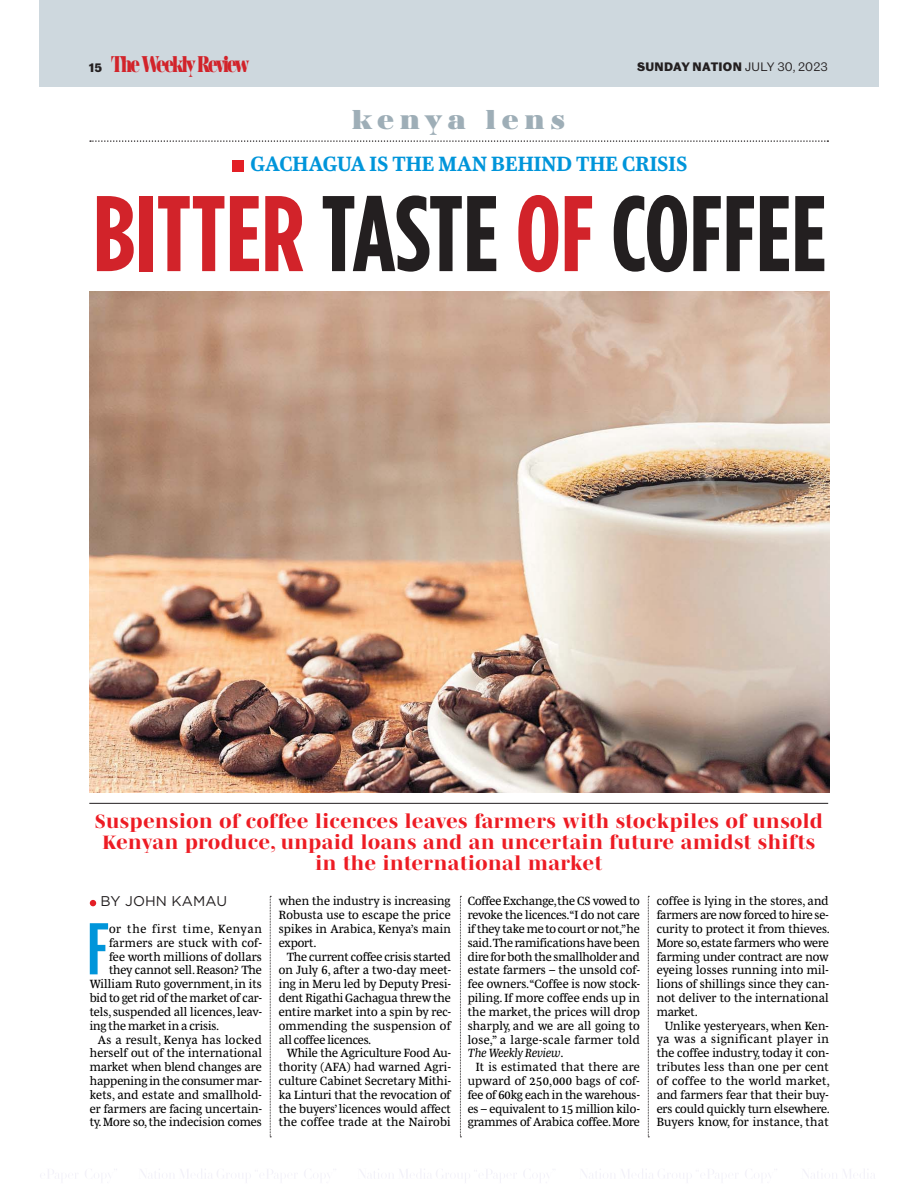
<style>
.page{position:relative;width:918px;height:1188px;background:#fff}
.page>*{position:absolute;margin:0;border:0;box-sizing:border-box;transform-origin:0 0}
.t1{font:700 107.25px "Gotham Condensed";color:#231f20}
.t2{font:600 67.35px "Caslon Doric Condensed";color:#0095da}
.t3{font:900 28.2px "AW Conqueror Pro Didot S";letter-spacing:.2em;color:#9eaeb7}
.t4{font:900 23.55px "AW Conqueror Pro Didot";letter-spacing:-.125em;color:#d2232a;scale:.67 1}
.t5{font:700 21.15px "Mencken Pro Text";color:#0095da}
.t6{font:800 19.8px/21.1px "Mencken Pro Head";letter-spacing:.03em;color:#ed1c24;text-align:center}
.t7{font:14.1px "Gotham";letter-spacing:.01em;color:#231f20}
.t8{font:12.15px/13.8px "Mencken Pro Text";letter-spacing:.005em;color:#000;text-align:justify}
.t9{font:12.15px "Mencken Pro Text";letter-spacing:.025em;color:#000}
.t10{font:12.15px "Mencken Pro Text";letter-spacing:.055em;color:#000}
.t11{font:700 11.25px "Caslon Doric";letter-spacing:.03em;color:#231f20}
.s1{font-family:"Caslon Doric";font-weight:700;font-size:11.25px;color:#231f20}
.s2{font-weight:400}
.s3{color:#d2232a}
.s4{font-style:italic}
</style>
<div class="page">
<svg style="left:40px;top:1169px;width:36px;height:10px"></svg>
<svg style="left:85px;top:1169px;width:32px;height:9px"></svg>
<svg style="left:140px;top:1169px;width:158px;height:14px"></svg>
<svg style="left:304px;top:1169px;width:32px;height:9px"></svg>
<svg style="left:359px;top:1169px;width:158px;height:14px"></svg>
<svg style="left:523px;top:1170px;width:26px;height:13px"></svg>
<svg style="left:581px;top:1169px;width:155px;height:14px"></svg>
<svg style="left:745px;top:1169px;width:32px;height:9px"></svg>
<svg style="left:803px;top:1169px;width:72px;height:10px"></svg>
<div style="left:39px;top:0;width:840px;height:87px;background:#ced8de"></div>
<svg style="left:460px;top:896px;width:1px;height:241px"></svg>
<svg style="left:90px;top:140px;width:738px;height:2px"></svg>
<svg style="left:90px;top:900px;width:6px;height:6px"></svg>
<div style="left:232px;top:160px;width:12px;height:11px;background:#e31f26"></div>
<svg style="left:648px;top:896px;width:1px;height:241px"></svg>
<svg style="left:270px;top:896px;width:1px;height:241px"></svg>
<hr style="left:89px;top:803px;width:739px;height:1px;background:#231f20">
<img style="left:89px;top:292px;width:741px;height:500px">
<h3 class="t4" style="left:89px;top:50px;width:241px"><span class="s1">15</span> The Weekly Review</h3>
<p class="t11" style="left:637px;top:63px;width:192px">SUNDAY NATION <span class="s2">JULY 30, 2023</span></p>
<h3 class="t3" style="left:352px;top:109px;width:215px">kenya lens</h3>
<h3 class="t5" style="left:251px;top:152px;width:438px">GACHAGUA IS THE MAN BEHIND THE CRISIS</h3>
<h1 class="t1" style="left:93px;top:194px;width:735px"><span class="s3">BITTER</span> TASTE <span class="s3">OF</span> COFFEE</h1>
<h3 class="t6" style="left:95px;top:811px;width:730px">Suspension of coffee licences leaves farmers with stockpiles of unsold<br>Kenyan produce, unpaid loans and an uncertain future amidst shifts in the international market</h3>
<p class="t7" style="left:101px;top:896px;width:128px">BY JOHN KAMAU</p>
<h2 class="t2" style="left:87px;top:901px;width:23px">F</h2>
<p class="t10" style="left:109px;top:923px;width:154px">or the first time, Kenyan</p>
<p class="t9" style="left:109px;top:937px;width:154px">farmers are stuck with cof-</p>
<p class="t8" style="left:109px;top:950px;width:154px">fee worth millions of dollars</p>
<p class="t8" style="left:109px;top:964px;width:154px">they cannot sell. Reason? The</p>
<p class="t8" style="left:90px;top:978px;width:173px">William Ruto government, in its</p>
<p class="t8" style="left:90px;top:991px;width:174px">bid to get rid of the market of car-</p>
<p class="t8" style="left:90px;top:1005px;width:174px">tels, suspended all licences, leav-</p>
<p class="t8" style="left:90px;top:1019px;width:131px">ing the market in a crisis.</p>
<p class="t9" style="left:98px;top:1034px;width:165px">As a result, Kenya has locked</p>
<p class="t8" style="left:90px;top:1047px;width:174px">herself out of the international</p>
<p class="t8" style="left:90px;top:1061px;width:173px">market when blend changes are</p>
<p class="t8" style="left:90px;top:1074px;width:174px">happening in the consumer mar-</p>
<p class="t8" style="left:90px;top:1088px;width:173px">kets, and estate and smallhold-</p>
<p class="t8" style="left:90px;top:1102px;width:174px">er farmers are facing uncertain-</p>
<p class="t8" style="left:90px;top:1116px;width:173px">ty. More so, the indecision comes</p>
<p class="t8" style="left:279px;top:895px;width:174px">when the industry is increasing Robusta use to escape the price spikes in Arabica, Kenya’s main export.</p>
<p class="t8" style="left:279px;top:950px;width:174px;text-indent:8px">The current coffee crisis started on July 6, after a two-day meet&shy;ing in Meru led by Deputy Presi&shy;dent Rigathi Gachagua threw the entire market into a spin by rec&shy;ommending the suspension of all coffee licences.</p>
<p class="t8" style="left:279px;top:1047px;width:174px;text-indent:8px">While the Agriculture Food Au&shy;thority (AFA) had warned Agri&shy;culture Cabinet Secretary Mithi&shy;ka Linturi that the revocation of the buyers’ licences would affect the coffee trade at the Nairobi</p>
<p class="t8" style="left:468px;top:895px;width:174px">Coffee Exchange, the CS vowed to revoke the licences.“I do not care if they take me to court or not,” he said.The ramifications have been dire for both the smallholder and estate farmers – the unsold cof&shy;fee owners.“Coffee is now stock&shy;piling. If more coffee ends up in the market, the prices will drop sharply, and we are all going to lose,” a large-scale farmer told <span class="s4">The Weekly Review</span>.</p>
<p class="t8" style="left:468px;top:1061px;width:174px;text-indent:8px">It is estimated that there are upward of 250,000 bags of cof&shy;fee of 60kg each in the warehous&shy;es – equivalent to 15 million kilo&shy;grammes of Arabica coffee. More</p>
<p class="t8" style="left:657px;top:895px;width:175px">coffee is lying in the stores, and farmers are now forced to hire se&shy;curity to protect it from thieves.<br>More so, estate farmers who were farming under contract are now eyeing losses running into mil&shy;lions of shillings since they can&shy;not deliver to the international market.</p>
<p class="t8" style="left:657px;top:1019px;width:175px;text-align:center">Unlike yesteryears, when Ken&shy;ya was a significant player in the coffee industry, today it con&shy;tributes less than one per cent of coffee to the world market, and farmers fear that their buy&shy;ers could quickly turn elsewhere.<br>Buyers know, for instance, that</p>
</div>
